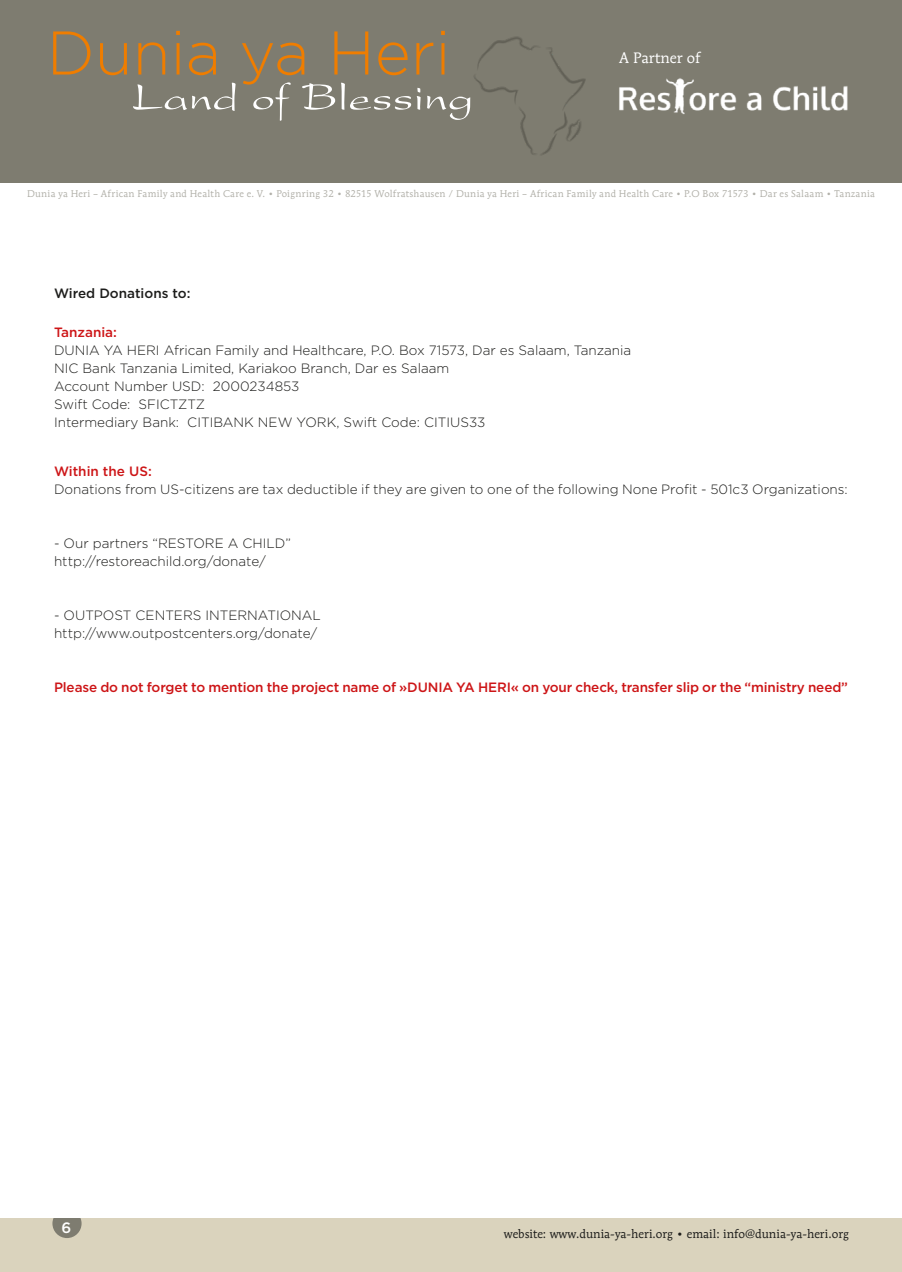
<style>
.page{position:relative;width:902px;height:1272px;background:#fff}
.page>*{position:absolute;margin:0;border:0;box-sizing:border-box;transform-origin:0 0}
.t1{font:15px "Mendoza Roman";color:#fff}
.t2{font:500 15px "Gotham";color:#fff}
.t3{font:300 13.5px "Gotham";color:#1d1d1b}
.t4{font:500 13.5px "Gotham";letter-spacing:-.01em;color:#cd1517}
.t5{font:500 13.5px "Gotham";color:#1d1d1b}
.t6{font:12px "Mendoza Roman";color:#1d1d1b}
.t7{font:9.6px "Mendoza Roman";letter-spacing:.025em;color:#7e7c70}
</style>
<div class="page">
<div style="left:0;top:1217px;width:901px;height:54px;background:#dad3bd"></div>
<div style="left:52px;top:1208px;width:30px;height:29px;background:#7e7c70;border-radius:50%"></div>
<div style="left:0;top:1204px;width:901px;height:13px;background:#fff"></div>
<div style="left:0;top:0;width:901px;height:182px;background:#7e7c70"></div>
<img style="left:470px;top:36px;width:116px;height:119px">
<svg style="left:53px;top:31px;width:417px;height:90px"></svg>
<img style="left:619px;top:78px;width:229px;height:37px">
<p class="t1" style="left:619px;top:49px;width:83px">A Partner of</p>
<p class="t7" style="left:27px;top:188px;width:849px">Dunia ya Heri – African Family and Health Care e. V. • Poignring 32 • 82515 Wolfratshausen / Dunia ya Heri – African Family and Health Care • P.O Box 71573 • Dar es Salaam • Tanzania</p>
<p class="t5" style="left:54px;top:284px;width:138px">Wired Donations to:</p>
<p class="t4" style="left:54px;top:323px;width:64px">Tanzania:</p>
<p class="t3" style="left:54px;top:342px;width:578px">DUNIA YA HERI African Family and Healthcare, P.O. Box 71573, Dar es Salaam, Tanzania</p>
<p class="t3" style="left:54px;top:360px;width:397px">NIC Bank Tanzania Limited, Kariakoo Branch, Dar es Salaam</p>
<p class="t3" style="left:54px;top:378px;width:247px">Account Number USD: 2000234853</p>
<p class="t3" style="left:54px;top:396px;width:153px">Swift Code: SFICTZTZ</p>
<p class="t3" style="left:54px;top:414px;width:433px">Intermediary Bank: CITIBANK NEW YORK, Swift Code: CITIUS33</p>
<p class="t4" style="left:54px;top:462px;width:99px">Within the US:</p>
<p class="t3" style="left:54px;top:480px;width:795px">Donations from US-citizens are tax deductible if they are given to one of the following None Profit - 501c3 Organizations:</p>
<p class="t3" style="left:54px;top:534px;width:238px">- Our partners “RESTORE A CHILD”</p>
<p class="t3" style="left:54px;top:552px;width:213px">http://restoreachild.org/donate/</p>
<p class="t3" style="left:54px;top:606px;width:268px">- OUTPOST CENTERS INTERNATIONAL</p>
<p class="t3" style="left:54px;top:624px;width:265px">http://www.outpostcenters.org/donate/</p>
<p class="t4" style="left:54px;top:678px;width:795px">Please do not forget to mention the project name of »DUNIA YA HERI« on your check, transfer slip or the “ministry need”</p>
<p class="t2" style="left:61px;top:1217px;width:11px">6</p>
<p class="t6" style="left:504px;top:1226px;width:346px">website: www.dunia-ya-heri.org • email: info@dunia-ya-heri.org</p>
</div>
